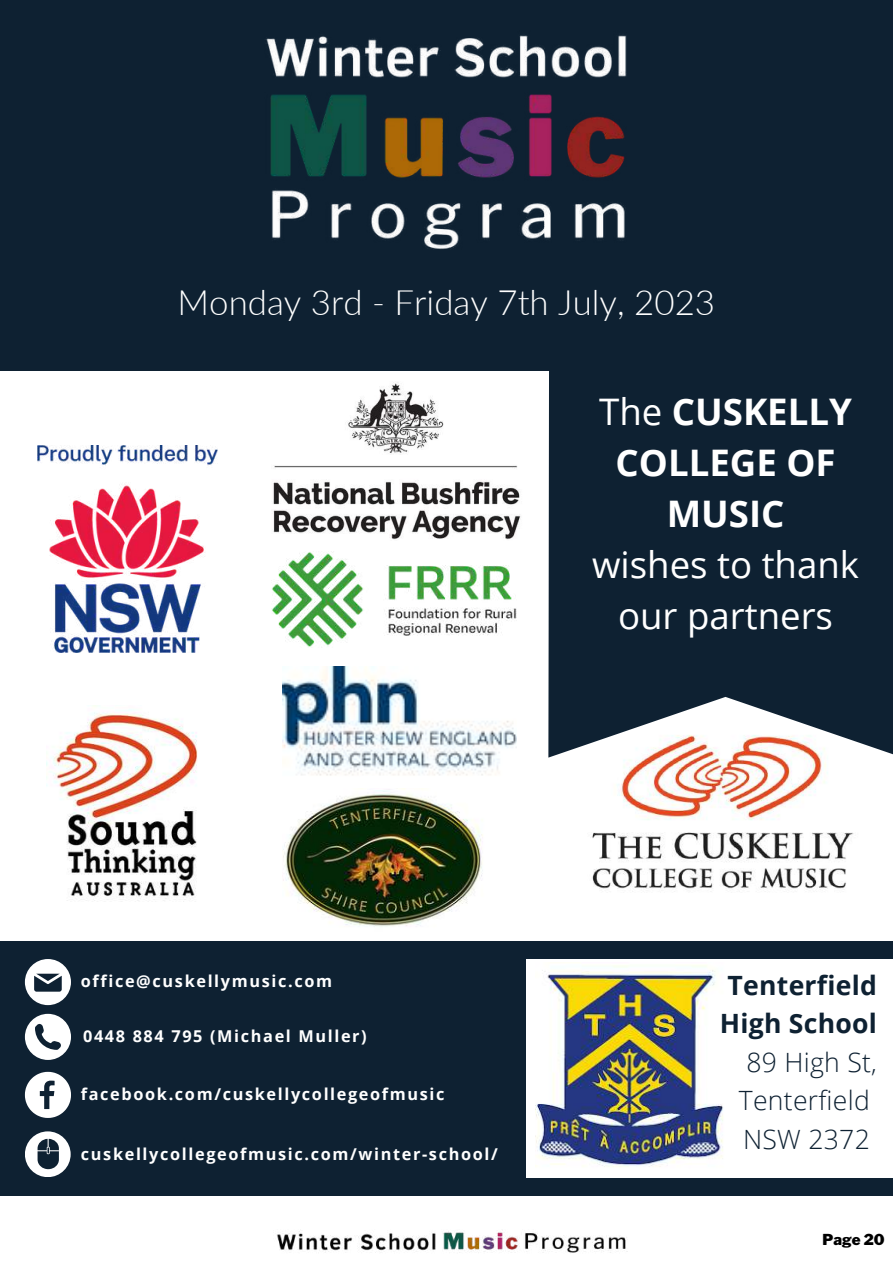
<style>
.page{position:relative;width:893px;height:1264px;background:#fff}
.page>*{position:absolute;margin:0;border:0;box-sizing:border-box;transform-origin:0 0}
.t1{font:700 36.6px/51px "Open Sans";color:#fff;text-align:center}
.t2{font:36.6px/51px "Open Sans";color:#fff;text-align:center}
.t3{font:300 34.8px "Lato";color:#fff}
.t4{font:300 26.55px/38.5px "Open Sans";letter-spacing:.01em;color:#0e2132}
.t5{font:700 26.55px/38.5px "Open Sans";letter-spacing:.01em;color:#0e2132}
.t6{font:700 16.35px "Open Sans";letter-spacing:.1em;color:#fff}
.t7{font:900 15px "Libre Franklin";color:#000}
.s1{font-weight:400}
</style>
<div class="page">
<img style="left:273px;top:382px;width:248px;height:158px">
<img style="left:47px;top:705px;width:151px;height:197px">
<img style="left:283px;top:788px;width:200px;height:139px">
<img style="left:282px;top:666px;width:234px;height:110px">
<div style="left:0;top:941px;width:892px;height:253px;background:#0e2132"></div>
<div style="left:526px;top:959px;width:366px;height:218px;background:#fff"></div>
<svg style="left:25px;top:1071px;width:46px;height:46px"></svg>
<svg style="left:25px;top:959px;width:46px;height:46px"></svg>
<svg style="left:25px;top:1013px;width:46px;height:46px"></svg>
<div style="left:25px;top:1131px;width:46px;height:46px;background:#fff;border-radius:50%"></div>
<svg style="left:38px;top:1138px;width:21px;height:31px"></svg>
<img style="left:535px;top:965px;width:188px;height:202px">
<img style="left:277px;top:1231px;width:351px;height:22px">
<div style="left:0;top:0;width:892px;height:370px;background:#0e2132"></div>
<img style="left:592px;top:757px;width:262px;height:135px">
<svg style="left:548px;top:370px;width:344px;height:387px;background:#203140"></svg>
<img style="left:266px;top:35px;width:361px;height:214px">
<img style="left:272px;top:552px;width:245px;height:95px">
<img style="left:37px;top:446px;width:180px;height:206px">
<h2 class="t3" style="left:177px;top:280px;width:539px">Monday 3rd - Friday 7th July, 2023</h2>
<h1 class="t1" style="left:599px;top:385px;width:254px"><span class="s1">The</span> CUSKELLY<br>COLLEGE OF<br>MUSIC</h1>
<h1 class="t2" style="left:592px;top:538px;width:268px">wishes to thank our partners</h1>
<p class="t6" style="left:81px;top:970px;width:253px">office@cuskellymusic.com</p>
<p class="t6" style="left:83px;top:1024px;width:285px">0448 884 795 (Michael Muller)</p>
<p class="t6" style="left:81px;top:1082px;width:365px">facebook.com/cuskellycollegeofmusic</p>
<p class="t6" style="left:81px;top:1142px;width:418px">cuskellycollegeofmusic.com/winter-school/</p>
<h3 class="t5" style="left:719px;top:964px;width:159px">Tenterfield<br>High School</h3>
<h3 class="t4" style="left:738px;top:1042px;width:139px">89 High St,<br>Tenterfield<br>NSW 2372</h3>
<p class="t7" style="left:822px;top:1230px;width:64px">Page 20</p>
</div>
